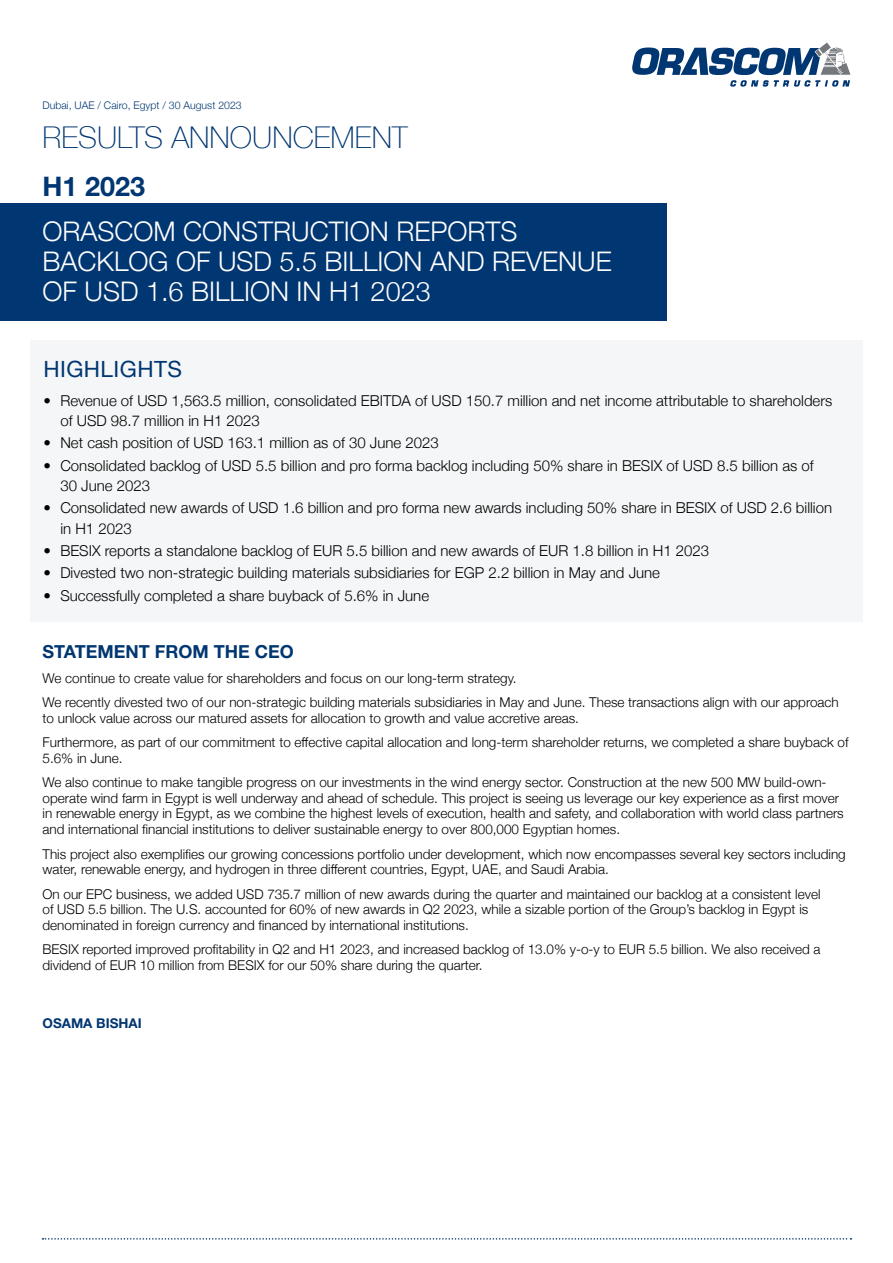
<style>
.page{position:relative;width:893px;height:1263px;background:#fff}
.page>*{position:absolute;margin:0;border:0;box-sizing:border-box;transform-origin:0 0}
.t1{font:100 30px "Helvetica Neue";color:#003671}
.t2{font:300 27px/30px "Helvetica Neue";color:#fff}
.t3{font:700 27px "Helvetica Neue LT Std";color:#003671}
.t4{font:22.5px "Helvetica Neue LT Std";letter-spacing:.02em;color:#003671}
.t5{font:700 18px "Helvetica Neue LT Std";color:#003671}
.t6{font:300 15px/20.2px "Helvetica Neue";color:#000}
.t7{font:300 13.5px/15.8px "Helvetica Neue";color:#000}
.t8{font:700 13.5px "Helvetica Neue LT Std";color:#003671}
.t9{font:300 10.5px "Helvetica Neue";color:#003671}
</style>
<div class="page">
<svg style="left:43px;top:1238px;width:808px;height:1px"></svg>
<div style="left:0;top:204px;width:666px;height:117px;background:#003671"></div>
<svg style="left:632px;top:43px;width:218px;height:44px"></svg>
<div style="left:31px;top:340px;width:832px;height:281px;background:#f5f6f7"></div>
<p class="t9" style="left:43px;top:97px;width:201px">Dubai, UAE / Cairo, Egypt / 30 August 2023</p>
<h1 class="t1" style="left:43px;top:114px;width:367px">RESULTS ANNOUNCEMENT</h1>
<h2 class="t3" style="left:43px;top:169px;width:104px">H1 2023</h2>
<h2 class="t2" style="left:43px;top:214px;width:571px">ORASCOM CONSTRUCTION REPORTS<br>BACKLOG OF USD 5.5 BILLION AND REVENUE<br>OF USD 1.6 BILLION IN H1 2023</h2>
<h3 class="t4" style="left:43px;top:356px;width:140px">HIGHLIGHTS</h3>
<p class="t6" style="left:60px;top:389px;width:773px;text-indent:-17px">• Revenue of USD 1,563.5 million, consolidated EBITDA of USD 150.7 million and net income attributable to shareholders of USD 98.7 million in H1 2023</p>
<p class="t6" style="left:43px;top:432px;width:397px">• Net cash position of USD 163.1 million as of 30 June 2023</p>
<p class="t6" style="left:60px;top:454px;width:755px;text-indent:-17px">• Consolidated backlog of USD 5.5 billion and pro forma backlog including 50% share in BESIX of USD 8.5 billion as of<br>30 June 2023</p>
<p class="t6" style="left:60px;top:497px;width:773px;text-indent:-17px">• Consolidated new awards of USD 1.6 billion and pro forma new awards including 50% share in BESIX of USD 2.6 billion in H1 2023</p>
<p class="t6" style="left:43px;top:539px;width:667px">• BESIX reports a standalone backlog of EUR 5.5 billion and new awards of EUR 1.8 billion in H1 2023</p>
<p class="t6" style="left:43px;top:562px;width:618px">• Divested two non-strategic building materials subsidiaries for EGP 2.2 billion in May and June</p>
<p class="t6" style="left:43px;top:584px;width:387px">• Successfully completed a share buyback of 5.6% in June</p>
<h3 class="t5" style="left:43px;top:641px;width:253px">STATEMENT FROM THE CEO</h3>
<p class="t7" style="left:43px;top:665px;width:798px;line-height:24.3px">We continue to create value for shareholders and focus on our long-term strategy.<br>We recently divested two of our non-strategic building materials subsidiaries in May and June. These transactions align with our approach</p>
<p class="t7" style="left:43px;top:705px;width:807px;line-height:24.3px">to unlock value across our matured assets for allocation to growth and value accretive areas.<br>Furthermore, as part of our commitment to effective capital allocation and long-term shareholder returns, we completed a share buyback of</p>
<p class="t7" style="left:43px;top:745px;width:786px;line-height:24.3px">5.6% in June.<br>We also continue to make tangible progress on our investments in the wind energy sector. Construction at the new 500 MW build-own-</p>
<p class="t7" style="left:43px;top:789px;width:803px">operate wind farm in Egypt is well underway and ahead of schedule. This project is seeing us leverage our key experience as a first mover in renewable energy in Egypt, as we combine the highest levels of execution, health and safety, and collaboration with world class partners and international financial institutions to deliver sustainable energy to over 800,000 Egyptian homes.</p>
<p class="t7" style="left:43px;top:845px;width:805px">This project also exemplifies our growing concessions portfolio under development, which now encompasses several key sectors including water, renewable energy, and hydrogen in three different countries, Egypt, UAE, and Saudi Arabia.</p>
<p class="t7" style="left:43px;top:885px;width:779px">On our EPC business, we added USD 735.7 million of new awards during the quarter and maintained our backlog at a consistent level of USD 5.5 billion. The U.S. accounted for 60% of new awards in Q2 2023, while a sizable portion of the Group’s backlog in Egypt is denominated in foreign currency and financed by international institutions.</p>
<p class="t7" style="left:43px;top:941px;width:780px">BESIX reported improved profitability in Q2 and H1 2023, and increased backlog of 13.0% y-o-y to EUR 5.5 billion. We also received a dividend of EUR 10 million from BESIX for our 50% share during the quarter.</p>
<p class="t8" style="left:43px;top:1014px;width:101px">OSAMA BISHAI</p>
</div>
